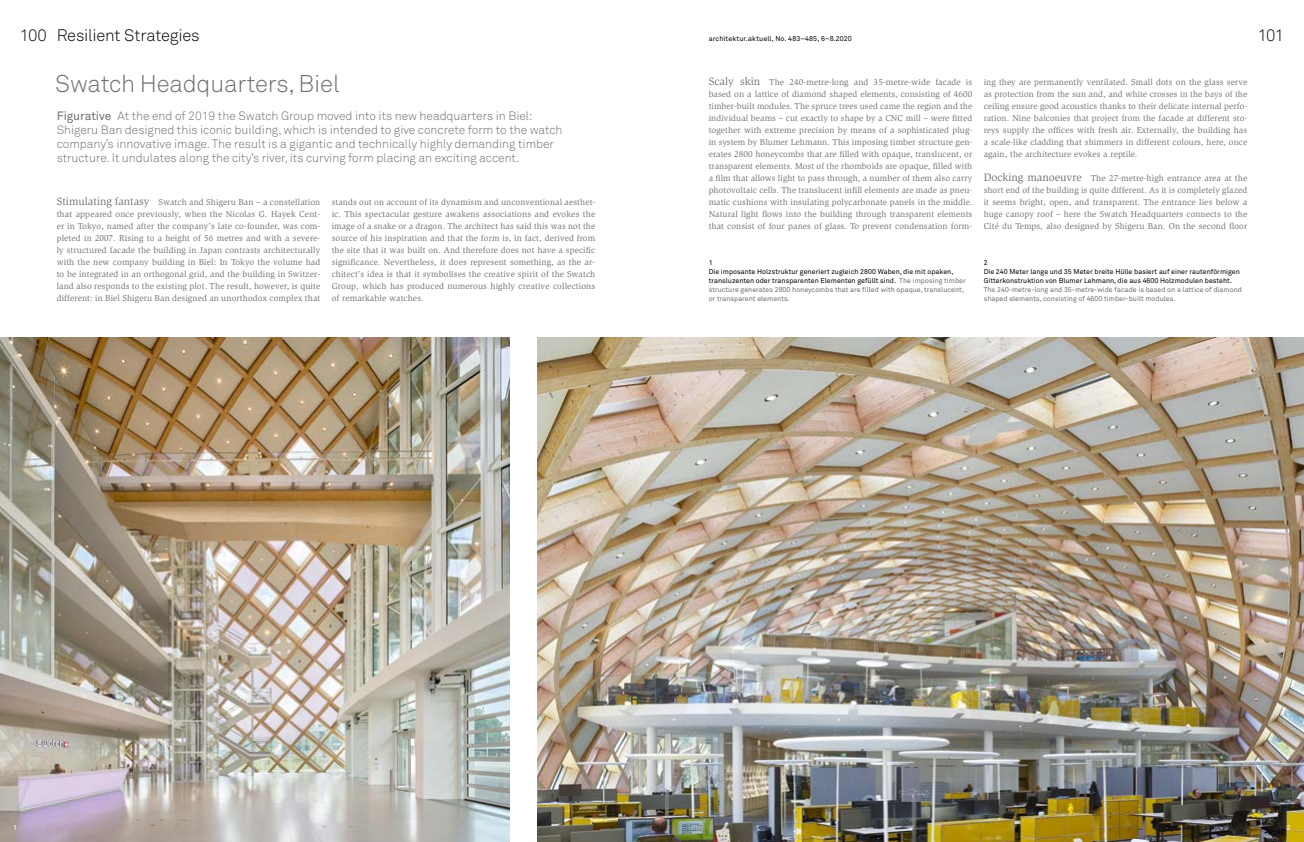
<style>
.page{position:relative;width:1304px;height:842px;background:#fff}
.page>*{position:absolute;margin:0;border:0;box-sizing:border-box;transform-origin:0 0}
.t1{font:24px "Akkurat Light Pro";letter-spacing:-.01em;color:#6f6f6e}
.t2{font:16.5px "Akkurat Light Pro";letter-spacing:-.015em;color:#000}
.t3{font:12px/14px "Akkurat Light Pro";color:#6f6f6e}
.t4{font:8.8px/12px "Slimbach Std";letter-spacing:.01em;color:#6f6f6e;text-align:justify}
.t5{font:7px/9px "Akkurat Pro";letter-spacing:.005em;color:#000}
.t6{font:7px/9px "Akkurat Pro";letter-spacing:.005em;color:#6f6f6e}
.t7{font:7px "Akkurat Pro";color:#fff}
.s1{font-family:"Akkurat Pro"}
.s2{font-size:11px}
.s3{color:#6f6f6e}
</style>
<div class="page">
<img style="left:0;top:337px;width:510px;height:505px">
<img style="left:538px;top:337px;width:766px;height:505px">
<h2 class="t2" style="left:20px;top:26px;width:181px">100 Resilient Strategies</h2>
<p class="t5" style="left:709px;top:34px;width:145px">architektur.aktuell, No. 483–485, 6–8.2020</p>
<h2 class="t2" style="left:1258px;top:26px;width:28px">101</h2>
<h1 class="t1" style="left:55px;top:69px;width:286px">Swatch Headquarters, Biel</h1>
<p class="t3" style="left:57px;top:109px;width:507px"><span class="s1">Figurative</span> At the end of 2019 the Swatch Group moved into its new headquarters in Biel:<br>Shigeru Ban designed this iconic building, which is intended to give concrete form to the watch company’s innovative image. The result is a gigantic and technically highly demanding timber structure. It undulates along the city’s river, its curving form placing an exciting accent.</p>
<p class="t4" style="left:57px;top:196px;width:265px"><span class="s2">Stimulating fantasy</span> Swatch and Shigeru Ban – a constellation that appeared once previously, when the Nicolas G. Hayek Cent&shy;er in Tokyo, named after the company’s late co-founder, was com&shy;pleted in 2007. Rising to a height of 56 metres and with a severe&shy;ly structured facade the building in Japan contrasts architecturally with the new company building in Biel: In Tokyo the volume had to be integrated in an orthogonal grid, and the building in Switzer&shy;land also responds to the existing plot. The result, however, is quite different: in Biel Shigeru Ban designed an unorthodox complex that</p>
<p class="t4" style="left:332px;top:196px;width:265px">stands out on account of its dynamism and unconventional aesthet&shy;ic. This spectacular gesture awakens associations and evokes the image of a snake or a dragon. The architect has said this was not the source of his inspiration and that the form is, in fact, derived from the site that it was built on. And therefore does not have a specific significance. Nevertheless, it does represent something, as the ar&shy;chitect’s idea is that it symbolises the creative spirit of the Swatch Group, which has produced numerous highly creative collections of remarkable watches.</p>
<p class="t4" style="left:709px;top:76px;width:265px"><span class="s2">Scaly skin</span> The 240-metre-long and 35-metre-wide facade is based on a lattice of diamond shaped elements, consisting of 4600 timber-built modules. The spruce trees used came the region and the individual beams – cut exactly to shape by a CNC mill – were fitted together with extreme precision by means of a sophisticated plug&shy;in system by Blumer Lehmann. This imposing timber structure gen&shy;erates 2800 honeycombs that are filled with opaque, translucent, or transparent elements. Most of the rhomboids are opaque, filled with a film that allows light to pass through, a number of them also carry photovoltaic cells. The translucent infill elements are made as pneu&shy;matic cushions with insulating polycarbonate panels in the middle.<br>Natural light flows into the building through transparent elements that consist of four panes of glass. To prevent condensation form-</p>
<p class="t4" style="left:984px;top:76px;width:265px">ing they are permanently ventilated. Small dots on the glass serve as protection from the sun and, and white crosses in the bays of the ceiling ensure good acoustics thanks to their delicate internal perfo&shy;ration. Nine balconies that project from the facade at different sto&shy;reys supply the offices with fresh air. Externally, the building has a scale-like cladding that shimmers in different colours, here, once again, the architecture evokes a reptile.</p>
<p class="t4" style="left:984px;top:172px;width:265px"><span class="s2">Docking manoeuvre</span> The 27-metre-high entrance area at the short end of the building is quite different. As it is completely glazed it seems bright, open, and transparent. The entrance lies below a huge canopy roof – here the Swatch Headquarters connects to the Cité du Temps, also designed by Shigeru Ban. On the second floor</p>
<p class="t5" style="left:709px;top:258px;width:259px">1<br>Die imposante Holzstruktur generiert zugleich 2800 Waben, die mit opaken, transluzenten oder transparenten Elementen gefüllt sind. <span class="s3">The imposing timber structure generates 2800 honeycombs that are filled with opaque, translucent, or transparent elements.</span></p>
<p class="t5" style="left:984px;top:258px;width:258px">2<br>Die 240 Meter lange und 35 Meter breite Hülle basiert auf einer rautenförmigen<br>Gitterkonstruktion von Blumer Lehmann, die aus 4600 Holzmodulen besteht.</p>
<p class="t6" style="left:984px;top:285px;width:260px">The 240-metre-long and 35-metre-wide facade is based on a lattice of diamond shaped elements, consisting of 4600 timber-built modules.</p>
<p class="t7" style="left:13px;top:824px;width:5px">1</p>
<p class="t7" style="left:1287px;top:824px;width:5px">2</p>
</div>
